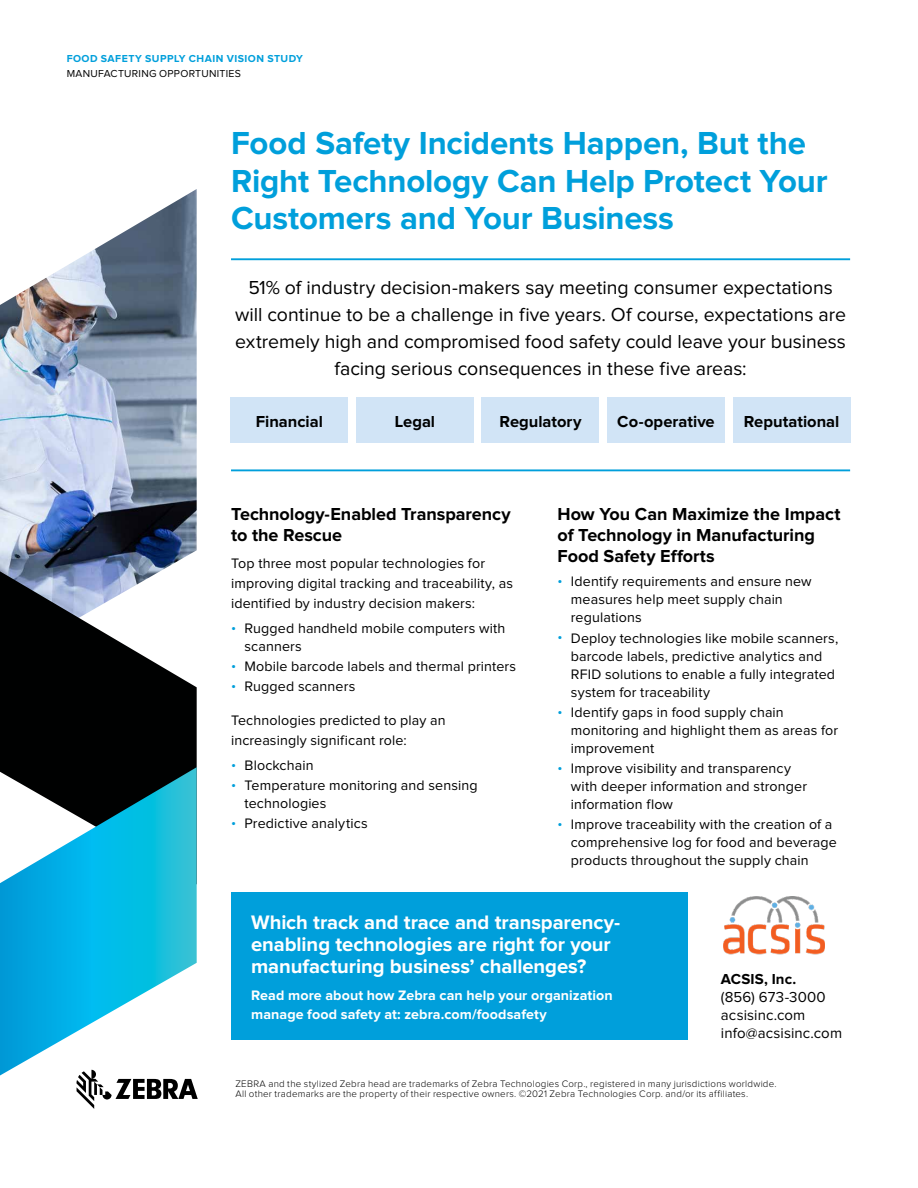
<style>
.page{position:relative;width:918px;height:1188px;background:#fff}
.page>*{position:absolute;margin:0;border:0;box-sizing:border-box;transform-origin:0 0}
.t1{font:700 33px/37.5px "Proxima Nova";letter-spacing:-.005em;color:#009fdb}
.t2{font:700 20.25px/22.5px "Proxima Nova";letter-spacing:-.005em;color:#fff}
.t3{font:19.5px/27px "Proxima Nova";color:#000;text-align:center}
.t4{font:700 18px/21px "Proxima Nova";letter-spacing:-.005em;color:#000}
.t5{font:700 16.5px "Proxima Nova";color:#000101}
.t6{font:15px/18px "Proxima Nova";letter-spacing:.005em;color:#000}
.t7{font:700 15px "Proxima Nova";letter-spacing:.01em;color:#000}
.t8{font:14.25px/18px "Proxima Nova";letter-spacing:.01em;color:#000}
.t9{font:700 14.25px/19.5px "Proxima Nova";letter-spacing:.005em;color:#fff}
.t10{font:700 10.5px "Proxima Nova";letter-spacing:.045em;color:#009fdb}
.t11{font:10.5px "Proxima Nova";letter-spacing:.025em;color:#000}
.t12{font:300 9.75px/10.5px "Proxima Nova";letter-spacing:.025em;color:#000}
.s1{color:#009fdb}
</style>
<div class="page">
<img style="left:0;top:189px;width:197px;height:382px">
<hr style="left:231px;top:258px;width:619px;height:2px;background:#009fdb">
<hr style="left:231px;top:469px;width:619px;height:2px;background:#009fdb">
<svg style="left:0;top:571px;width:197px;height:196px;fill:#000101"></svg>
<svg style="left:0;top:767px;width:197px;height:309px"></svg>
<svg style="left:77px;top:1070px;width:121px;height:39px"></svg>
<div style="left:231px;top:398px;width:117px;height:45px;background:#d1e4f6"></div>
<div style="left:356px;top:398px;width:118px;height:45px;background:#d1e4f6"></div>
<div style="left:482px;top:398px;width:117px;height:45px;background:#d1e4f6"></div>
<div style="left:607px;top:398px;width:118px;height:45px;background:#d1e4f6"></div>
<div style="left:733px;top:398px;width:117px;height:45px;background:#d1e4f6"></div>
<div style="left:231px;top:892px;width:456px;height:148px;background:#009fdb"></div>
<img style="left:723px;top:896px;width:101px;height:59px">
<p class="t10" style="left:67px;top:53px;width:238px">FOOD SAFETY SUPPLY CHAIN VISION STUDY</p>
<p class="t11" style="left:67px;top:67px;width:176px">MANUFACTURING OPPORTUNITIES</p>
<h1 class="t1" style="left:231px;top:125px;width:598px">Food Safety Incidents Happen, But the<br>Right Technology Can Help Protect Your<br>Customers and Your Business</h1>
<p class="t3" style="left:235px;top:274px;width:613px">51% of industry decision-makers say meeting consumer expectations will continue to be a challenge in five years. Of course, expectations are extremely high and compromised food safety could leave your business facing serious consequences in these five areas:</p>
<p class="t5" style="left:256px;top:412px;width:68px">Financial</p>
<p class="t5" style="left:395px;top:412px;width:42px">Legal</p>
<p class="t5" style="left:500px;top:412px;width:83px">Regulatory</p>
<p class="t5" style="left:617px;top:412px;width:99px">Co-operative</p>
<p class="t5" style="left:744px;top:412px;width:97px">Reputational</p>
<p class="t4" style="left:231px;top:504px;width:281px">Technology-Enabled Transparency to the Rescue</p>
<p class="t8" style="left:231px;top:553px;width:283px;line-height:20.2px">Top three most popular technologies for improving digital tracking and traceability, as identified by industry decision makers:</p>
<p class="t8" style="left:245px;top:620px;width:262px;text-indent:-13px"><span class="s1">•</span> Rugged handheld mobile computers with scanners</p>
<p class="t8" style="left:231px;top:658px;width:287px"><span class="s1">•</span> Mobile barcode labels and thermal printers</p>
<p class="t8" style="left:231px;top:678px;width:126px"><span class="s1">•</span> Rugged scanners</p>
<p class="t8" style="left:231px;top:710px;width:216px;line-height:20.2px">Technologies predicted to play an increasingly significant role:</p>
<p class="t8" style="left:231px;top:757px;width:84px"><span class="s1">•</span> Blockchain</p>
<p class="t8" style="left:245px;top:777px;width:235px;text-indent:-13px"><span class="s1">•</span> Temperature monitoring and sensing technologies</p>
<p class="t8" style="left:231px;top:815px;width:138px"><span class="s1">•</span> Predictive analytics</p>
<p class="t4" style="left:557px;top:504px;width:285px">How You Can Maximize the Impact of Technology in Manufacturing<br>Food Safety Efforts</p>
<p class="t8" style="left:571px;top:573px;width:242px;text-indent:-13px"><span class="s1">•</span> Identify requirements and ensure new measures help meet supply chain regulations</p>
<p class="t8" style="left:571px;top:629px;width:269px;text-indent:-13px"><span class="s1">•</span> Deploy technologies like mobile scanners, barcode labels, predictive analytics and RFID solutions to enable a fully integrated system for traceability</p>
<p class="t8" style="left:571px;top:703px;width:269px;text-indent:-13px"><span class="s1">•</span> Identify gaps in food supply chain monitoring and highlight them as areas for improvement</p>
<p class="t8" style="left:571px;top:759px;width:238px;text-indent:-13px"><span class="s1">•</span> Improve visibility and transparency with deeper information and stronger information flow</p>
<p class="t8" style="left:571px;top:816px;width:268px;text-indent:-13px"><span class="s1">•</span> Improve traceability with the creation of a comprehensive log for food and beverage products throughout the supply chain</p>
<h2 class="t2" style="left:251px;top:911px;width:371px">Which track and trace and transparency&shy;enabling technologies are right for your manufacturing business’ challenges?</h2>
<p class="t9" style="left:251px;top:986px;width:363px">Read more about how Zebra can help your organization manage food safety at: zebra.com/foodsafety</p>
<p class="t7" style="left:721px;top:970px;width:77px">ACSIS, Inc.</p>
<p class="t6" style="left:721px;top:988px;width:123px">(856) 673-3000 acsisinc.com info@acsisinc.com</p>
<p class="t12" style="left:235px;top:1079px;width:543px">ZEBRA and the stylized Zebra head are trademarks of Zebra Technologies Corp., registered in many jurisdictions worldwide.<br>All other trademarks are the property of their respective owners. ©2021 Zebra Technologies Corp. and/or its affiliates.</p>
</div>
